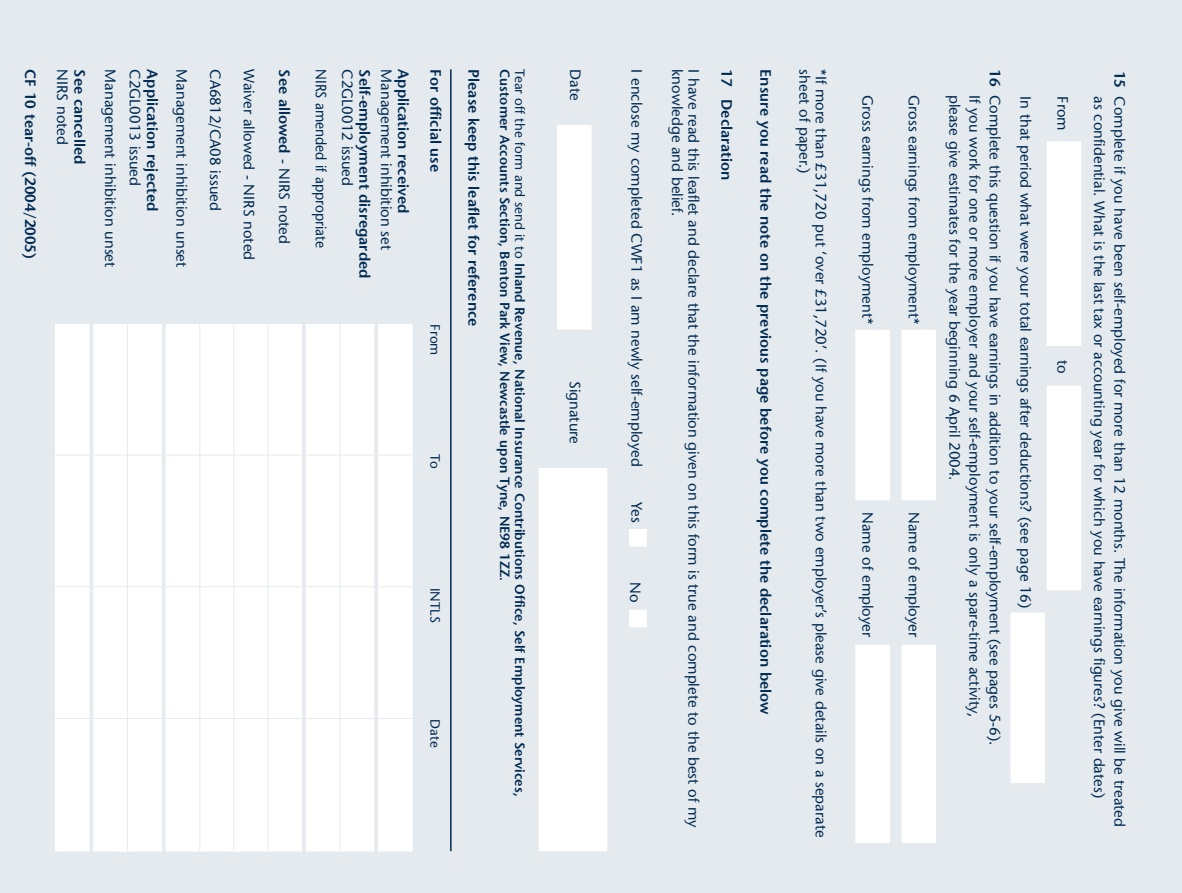
<style>
.page{position:relative;width:1182px;height:893px;background:#fff}
.page>*{position:absolute;margin:0;border:0;box-sizing:border-box;transform-origin:0 0}
.Body_text{font:15px "Stone Sans";color:#002b52}
.Body_text-2{font:600 15px "Stone Sans";color:#002b52}
.Body_text-3{font:15px "Stone Sans";color:#002b52;scale:.92 1}
.Form_box_text{font:600 15px "Stone Sans";color:#002b52}
.Form_body_text{font:15px "Stone Sans";color:#002b52}
.Body_text-4{font:600 13.5px "Stone Sans";color:#002b52}
.Body_text-5{font:13.5px "Stone Sans";color:#002b52}
.s1{font-weight:400}
</style>
<div class="page">
<div style="left:1px;top:0;width:1180px;height:892px;background:#e5eaee"></div>
<div style="left:378px;top:324px;width:34px;height:527px;background:#fff"></div>
<div style="left:306px;top:324px;width:68px;height:527px;background:#fff"></div>
<div style="left:166px;top:324px;width:135px;height:527px;background:#fff"></div>
<div style="left:166px;top:324px;width:136px;height:527px;border:1px solid #fff"></div>
<div style="left:94px;top:324px;width:67px;height:527px;background:#fff"></div>
<div style="left:93px;top:324px;width:68px;height:527px;border:1px solid #fff"></div>
<div style="left:55px;top:324px;width:34px;height:527px;background:#fff"></div>
<hr style="left:378px;top:454px;width:34px;height:1px;background:#e5eaee">
<hr style="left:378px;top:586px;width:34px;height:1px;background:#e5eaee">
<hr style="left:378px;top:718px;width:34px;height:1px;background:#e5eaee">
<hr style="left:306px;top:718px;width:68px;height:1px;background:#e5eaee">
<hr style="left:306px;top:586px;width:68px;height:1px;background:#e5eaee">
<hr style="left:306px;top:454px;width:68px;height:1px;background:#e5eaee">
<hr style="left:166px;top:454px;width:136px;height:1px;background:#e5eaee">
<hr style="left:166px;top:586px;width:136px;height:1px;background:#e5eaee">
<hr style="left:166px;top:718px;width:136px;height:1px;background:#e5eaee">
<hr style="left:93px;top:718px;width:68px;height:1px;background:#e5eaee">
<hr style="left:93px;top:586px;width:68px;height:1px;background:#e5eaee">
<hr style="left:93px;top:454px;width:68px;height:1px;background:#e5eaee">
<hr style="left:55px;top:454px;width:34px;height:1px;background:#e5eaee">
<hr style="left:55px;top:586px;width:34px;height:1px;background:#e5eaee">
<hr style="left:55px;top:718px;width:34px;height:1px;background:#e5eaee">
<hr style="left:340px;top:324px;width:1px;height:526px;background:#e5eaee">
<hr style="left:267px;top:324px;width:1px;height:526px;background:#e5eaee">
<hr style="left:233px;top:324px;width:1px;height:526px;background:#e5eaee">
<hr style="left:199px;top:324px;width:1px;height:526px;background:#e5eaee">
<hr style="left:127px;top:324px;width:1px;height:526px;background:#e5eaee">
<div style="left:539px;top:468px;width:67px;height:382px;background:#fff"></div>
<div style="left:539px;top:468px;width:68px;height:382px;border:1px solid #fff"></div>
<div style="left:557px;top:125px;width:34px;height:204px;background:#fff"></div>
<hr style="left:450px;top:69px;width:1px;height:782px;background:#002b52">
<div style="left:1046px;top:142px;width:34px;height:203px;background:#fff"></div>
<div style="left:1046px;top:142px;width:34px;height:203px;border:1px solid #fff"></div>
<div style="left:1046px;top:386px;width:34px;height:203px;background:#fff"></div>
<div style="left:1046px;top:386px;width:34px;height:204px;border:1px solid #fff"></div>
<div style="left:1010px;top:613px;width:34px;height:169px;background:#fff"></div>
<div style="left:1010px;top:612px;width:34px;height:170px;border:1px solid #fff"></div>
<hr style="left:1010px;top:747px;width:34px;height:1px;background:#fff">
<div style="left:629px;top:529px;width:17px;height:17px;background:#fff"></div>
<div style="left:629px;top:610px;width:17px;height:16px;background:#fff"></div>
<div style="left:629px;top:610px;width:17px;height:17px;border:1px solid #fff"></div>
<div style="left:901px;top:330px;width:34px;height:170px;background:#fff"></div>
<div style="left:901px;top:330px;width:34px;height:170px;border:1px solid #fff"></div>
<hr style="left:901px;top:465px;width:34px;height:1px;background:#fff">
<div style="left:855px;top:330px;width:34px;height:170px;background:#fff"></div>
<svg style="left:1181px;top:0;width:1px;height:892px"></svg>
<div style="left:901px;top:645px;width:34px;height:197px;background:#fff"></div>
<div style="left:901px;top:645px;width:34px;height:197px;border:1px solid #fff"></div>
<hr style="left:901px;top:801px;width:34px;height:1px;background:#fff">
<div style="left:855px;top:645px;width:34px;height:197px;background:#fff"></div>
<p class="Body_text" style="left:72px;top:69px;width:77px;rotate:90deg">NIRS noted</p>
<p class="Body_text-2" style="left:89px;top:69px;width:96px;rotate:90deg">See cancelled</p>
<p class="Body_text" style="left:120px;top:69px;width:199px;rotate:90deg">Management inhibition unset</p>
<p class="Body_text" style="left:144px;top:69px;width:118px;rotate:90deg">C2GL0013 issued</p>
<p class="Body_text-2" style="left:162px;top:69px;width:143px;rotate:90deg">Application rejected</p>
<p class="Body_text" style="left:191px;top:69px;width:199px;rotate:90deg">Management inhibition unset</p>
<p class="Body_text" style="left:224px;top:69px;width:143px;rotate:90deg">CA6812/CA08 issued</p>
<p class="Body_text" style="left:258px;top:69px;width:192px;rotate:90deg">Waiver allowed - NIRS noted</p>
<p class="Body_text-2" style="left:1128px;top:71px;width:19px;rotate:90deg">15</p>
<p class="Body_text-2" style="left:293px;top:69px;width:176px;rotate:90deg">See allowed <span class="s1">- NIRS noted</span></p>
<p class="Body_text-3" style="left:330px;top:69px;width:195px;rotate:90deg">NIRS amended if appropriate</p>
<p class="Body_text" style="left:356px;top:69px;width:118px;rotate:90deg">C2GL0012 issued</p>
<p class="Body_text-2" style="left:374px;top:69px;width:210px;rotate:90deg">Self-employment disregarded</p>
<p class="Body_text" style="left:395px;top:69px;width:182px;rotate:90deg">Management inhibition set</p>
<p class="Body_text-2" style="left:413px;top:69px;width:145px;rotate:90deg">Application received</p>
<p class="Body_text-2" style="left:445px;top:69px;width:104px;rotate:90deg">For official use</p>
<p class="Form_box_text" style="left:40px;top:69px;width:191px;rotate:90deg">CF 10 tear-off (2004/2005)</p>
<p class="Body_text-4" style="left:528px;top:69px;width:728px;rotate:90deg"><span class="s1">Tear off the form and send it to</span> Inland Revenue, National Insurance Contributions Office, Self Employment Services,</p>
<p class="Body_text-2" style="left:735px;top:69px;width:19px;rotate:90deg">17</p>
<p class="Body_text-2" style="left:774px;top:69px;width:646px;rotate:90deg">Ensure you read the note on the previous page before you complete the declaration below</p>
<p class="Body_text" style="left:813px;top:69px;width:106px;rotate:90deg">sheet of paper.)</p>
<p class="Body_text" style="left:830px;top:69px;width:769px;rotate:90deg">*If more than £31,720 put ‘over £31,720’. (If you have more than two employer’s please give details on a separate</p>
<p class="Body_text-2" style="left:483px;top:69px;width:258px;rotate:90deg">Please keep this leaflet for reference</p>
<p class="Body_text-4" style="left:513px;top:69px;width:513px;rotate:90deg">Customer Accounts Section, Benton Park View, Newcastle upon Tyne, NE98 1ZZ.</p>
<p class="Body_text" style="left:645px;top:69px;width:399px;rotate:90deg">I enclose my completed CWF1 as I am newly self-employed</p>
<p class="Body_text" style="left:686px;top:69px;width:149px;rotate:90deg">knowledge and belief.</p>
<p class="Body_text" style="left:702px;top:69px;width:759px;rotate:90deg">I have read this leaflet and declare that the information given on this form is true and complete to the best of my</p>
<p class="Form_body_text" style="left:584px;top:69px;width:33px;rotate:90deg">Date</p>
<p class="Body_text-2" style="left:1004px;top:69px;width:19px;rotate:90deg">16</p>
<p class="Body_text" style="left:876px;top:95px;width:231px;rotate:90deg">Gross earnings from employment*</p>
<p class="Body_text" style="left:923px;top:95px;width:231px;rotate:90deg">Gross earnings from employment*</p>
<p class="Body_text" style="left:963px;top:95px;width:387px;rotate:90deg">please give estimates for the year beginning 6 April 2004.</p>
<p class="Body_text" style="left:983px;top:95px;width:623px;rotate:90deg">If you work for one or more employer and your self-employment is only a spare-time activity,</p>
<p class="Body_text" style="left:1004px;top:95px;width:652px;rotate:90deg">Complete this question if you have earnings in addition to your self-employment (see pages 5-6).</p>
<p class="Body_text" style="left:1071px;top:96px;width:36px;rotate:90deg">From</p>
<p class="Body_text" style="left:1108px;top:96px;width:703px;rotate:90deg">as confidential. What is the last tax or accounting year for which you have earnings figures? (Enter dates)</p>
<p class="Body_text" style="left:1128px;top:96px;width:732px;rotate:90deg">Complete if you have been self-employed for more than 12 months. The information you give will be treated</p>
<p class="Body_text" style="left:1034px;top:96px;width:513px;rotate:90deg">In that period what were your total earnings after deductions? (see page 16)</p>
<p class="Body_text-2" style="left:735px;top:99px;width:82px;rotate:90deg">Declaration</p>
<p class="Body_text-5" style="left:443px;top:324px;width:32px;rotate:90deg">From</p>
<p class="Body_text" style="left:1071px;top:360px;width:15px;rotate:90deg">to</p>
<p class="Form_body_text" style="left:584px;top:381px;width:65px;rotate:90deg">Signature</p>
<p class="Body_text-5" style="left:443px;top:454px;width:16px;rotate:90deg">To</p>
<p class="Body_text" style="left:645px;top:501px;width:22px;rotate:90deg">Yes</p>
<p class="Body_text" style="left:876px;top:512px;width:127px;rotate:90deg">Name of employer</p>
<p class="Body_text" style="left:923px;top:512px;width:127px;rotate:90deg">Name of employer</p>
<p class="Body_text" style="left:644px;top:582px;width:22px;rotate:90deg">No</p>
<p class="Body_text-5" style="left:443px;top:587px;width:37px;rotate:90deg">INTLS</p>
<p class="Body_text-5" style="left:443px;top:719px;width:30px;rotate:90deg">Date</p>
</div>
